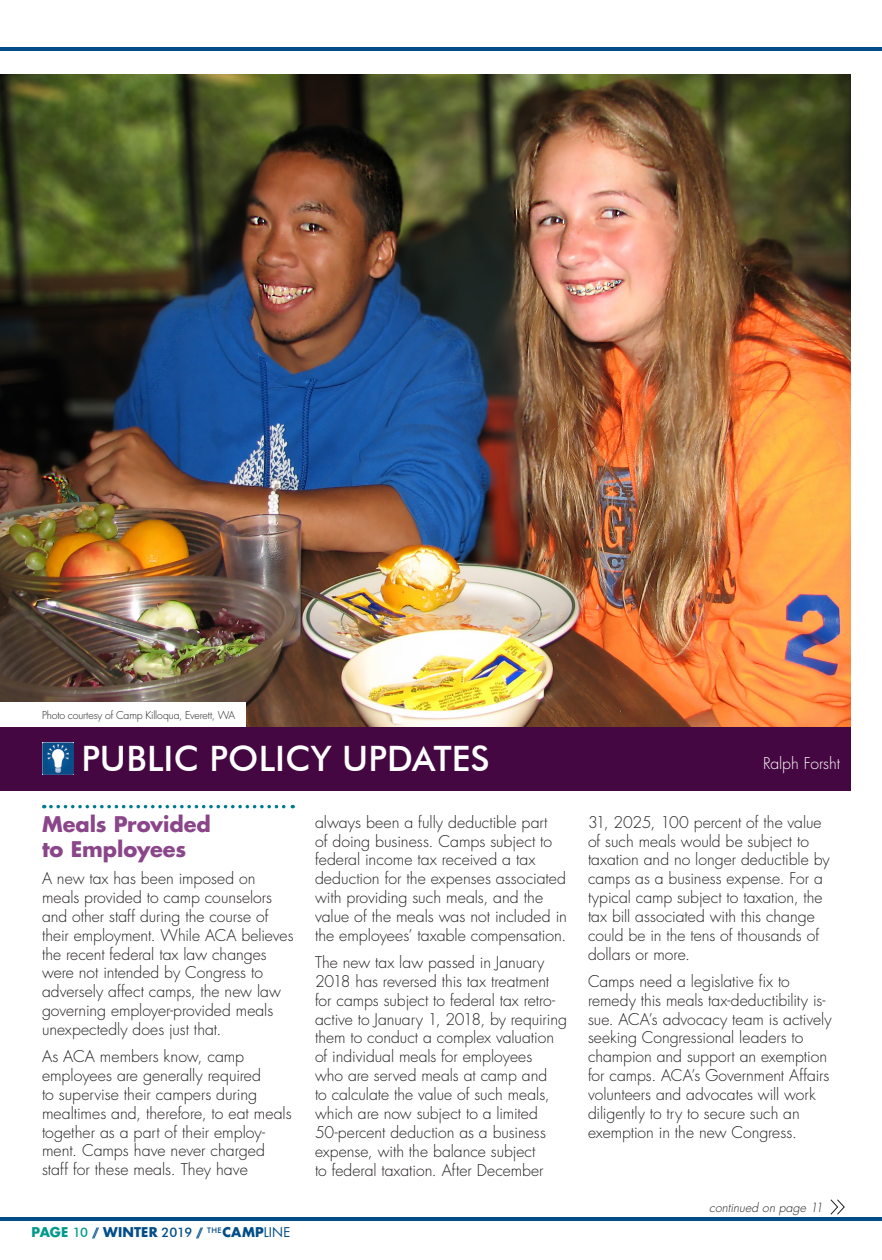
<style>
.page{position:relative;width:882px;height:1260px;background:#fff}
.page>*{position:absolute;margin:0;border:0;box-sizing:border-box;transform-origin:0 0}
.Sidebar_Text{font:500 35px "Futura BT";letter-spacing:.005em;color:#fff}
.Bullets{font:700 21px/25.2px "Futura Std";letter-spacing:-.005em;color:#8b458a}
.Bullets-2{font:300 15.75px/18.9px "Futura Std";color:#231f20}
.Sidebar_Text-2{font:300 15.75px "Futura Std";letter-spacing:-.005em;color:#fff}
.t1{font:700 13.12px "Futura Std";letter-spacing:.015em;color:#004d89}
.continued_on{font:italic 300 12.25px "Futura Std";letter-spacing:.005em;color:#231f20}
.Photo_Credit{font:300 10.5px "Futura Std";letter-spacing:-.01em;color:#231f20}
.s1{color:#00998b}
.s2{font-family:"Futura BT";font-weight:500;color:#00998b}
.s3{font-family:"Futura BT";font-weight:500}
.s4{font-weight:400}
</style>
<div class="page">
<svg style="left:830px;top:1199px;width:15px;height:16px"></svg>
<img style="left:0;top:74px;width:850px;height:653px">
<div style="left:0;top:727px;width:850px;height:64px;background:#450742"></div>
<img style="left:42px;top:743px;width:32px;height:31px">
<svg style="left:51px;top:805px;width:242px;height:3px"></svg>
<div style="left:0;top:702px;width:245px;height:25px;background:#fff"></div>
<hr style="left:0;top:1217px;width:882px;height:4px;background:#004d89">
<hr style="left:0;top:47px;width:882px;height:4px;background:#004d89">
<p class="Photo_Credit" style="left:42px;top:709px;width:195px">Photo courtesy of Camp Killoqua, Everett, WA</p>
<p class="Sidebar_Text" style="left:81px;top:737px;width:410px">PUBLIC POLICY UPDATES</p>
<p class="Bullets" style="left:42px;top:811px;width:170px">Meals Provided to Employees</p>
<p class="Bullets-2" style="left:42px;top:869px;width:253px">A new tax has been imposed on meals provided to camp counselors and other staff during the course of their employment. While ACA believes the recent federal tax law changes were not intended by Congress to adversely affect camps, the new law governing employer-provided meals unexpectedly does just that.</p>
<p class="Bullets-2" style="left:42px;top:1047px;width:251px">As ACA members know, camp employees are generally required<br>to supervise their campers during mealtimes and, therefore, to eat meals together as a part of their employ&shy;ment. Camps have never charged staff for these meals. They have</p>
<p class="t1" style="left:32px;top:1224px;width:261px"><span class="s1">PAGE</span> <span class="s2">10</span> <span class="s3">//</span> WINTER <span class="s3">2019 //</span> <sup>THE</sup>CAMP<span class="s4">LINE</span></p>
<p class="Bullets-2" style="left:315px;top:813px;width:254px">always been a fully deductible part<br>of doing business. Camps subject to federal income tax received a tax deduction for the expenses associated with providing such meals, and the value of the meals was not included in the employees’ taxable compensation.</p>
<p class="Bullets-2" style="left:315px;top:953px;width:253px">The new tax law passed in January 2018 has reversed this tax treatment for camps subject to federal tax retro&shy;active to January 1, 2018, by requiring them to conduct a complex valuation of individual meals for employees<br>who are served meals at camp and<br>to calculate the value of such meals, which are now subject to a limited 50-percent deduction as a business expense, with the balance subject<br>to federal taxation. After December</p>
<p class="Sidebar_Text-2" style="left:763px;top:754px;width:78px">Ralph Forsht</p>
<p class="Bullets-2" style="left:588px;top:813px;width:243px">31, 2025, 100 percent of the value of such meals would be subject to taxation and no longer deductible by camps as a business expense. For a typical camp subject to taxation, the tax bill associated with this change could be in the tens of thousands of dollars or more.</p>
<p class="Bullets-2" style="left:588px;top:972px;width:245px">Camps need a legislative fix to remedy this meals tax-deductibility is&shy;sue. ACA’s advocacy team is actively seeking Congressional leaders to champion and support an exemption for camps. ACA’s Government Affairs volunteers and advocates will work diligently to try to secure such an exemption in the new Congress.</p>
<p class="continued_on" style="left:709px;top:1200px;width:115px">continued on page 11</p>
</div>
